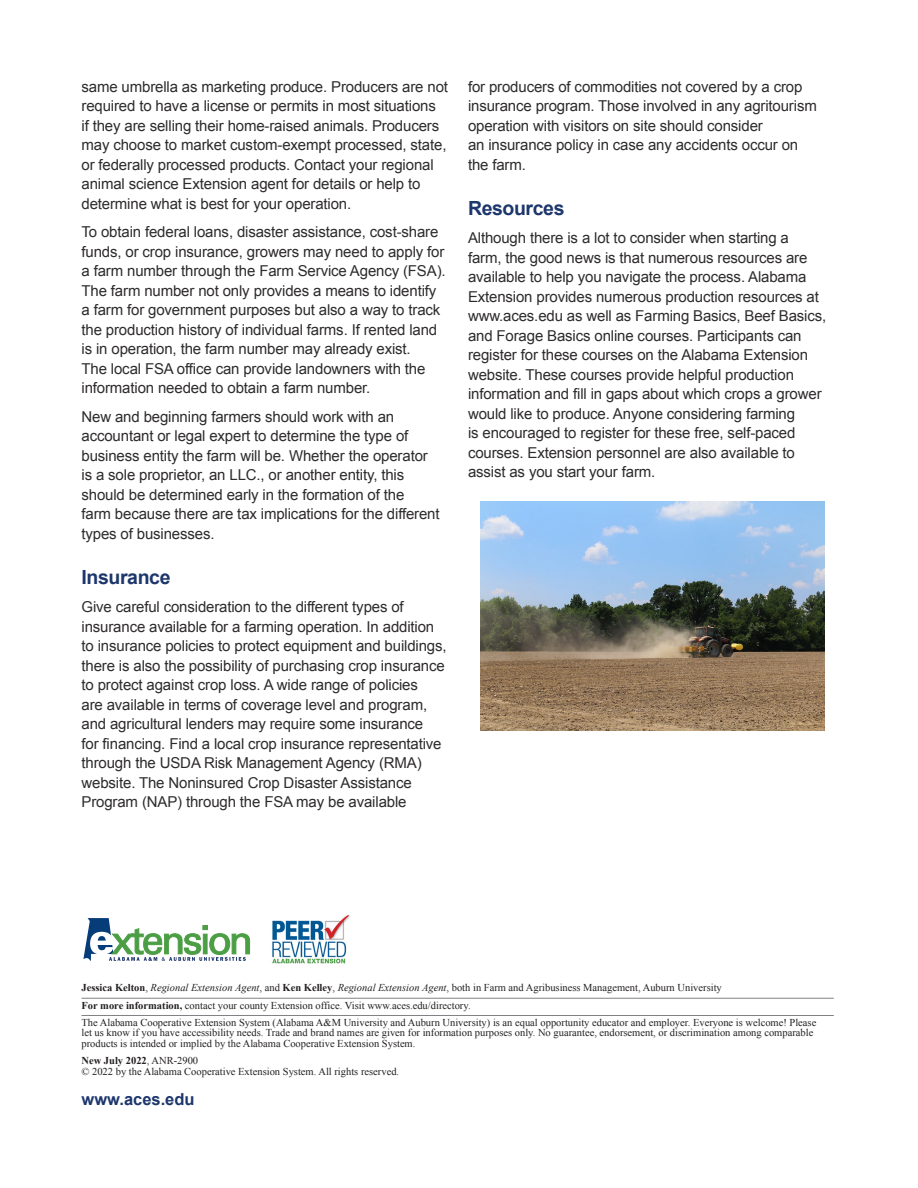
<style>
.page{position:relative;width:918px;height:1188px;background:#fff}
.page>*{position:absolute;margin:0;border:0;box-sizing:border-box;transform-origin:0 0}
.t1{font:700 19.5px "Arial";letter-spacing:-.02em;color:#1d366c}
.t2{font:700 16.5px "Arial";color:#1d366c}
.t3{font:15px/19.5px "Arial";letter-spacing:-.01em;color:#2e2b2c}
.t4{font:10.5px/17.2px "Times New Roman";color:#231f20}
.s1{font-weight:700}
.s2{font-style:italic}
</style>
<div class="page">
<hr style="left:82px;top:998px;width:752px;height:1px;background:#808285">
<hr style="left:82px;top:1015px;width:752px;height:1px;background:#808285">
<img style="left:272px;top:915px;width:78px;height:49px">
<svg style="left:83px;top:918px;width:167px;height:43px"></svg>
<img style="left:480px;top:501px;width:345px;height:230px">
<p class="t3" style="left:82px;top:77px;width:368px">same umbrella as marketing produce. Producers are not required to have a license or permits in most situations<br>if they are selling their home-raised animals. Producers may choose to market custom-exempt processed, state, or federally processed products. Contact your regional animal science Extension agent for details or help to determine what is best for your operation.</p>
<p class="t3" style="left:82px;top:223px;width:366px">To obtain federal loans, disaster assistance, cost-share funds, or crop insurance, growers may need to apply for a farm number through the Farm Service Agency (FSA).<br>The farm number not only provides a means to identify a farm for government purposes but also a way to track the production history of individual farms. If rented land is in operation, the farm number may already exist.<br>The local FSA office can provide landowners with the information needed to obtain a farm number.</p>
<p class="t3" style="left:82px;top:407px;width:360px">New and beginning farmers should work with an accountant or legal expert to determine the type of business entity the farm will be. Whether the operator is a sole proprietor, an LLC., or another entity, this should be determined early in the formation of the<br>farm because there are tax implications for the different types of businesses.</p>
<h1 class="t1" style="left:82px;top:564px;width:90px">Insurance</h1>
<p class="t3" style="left:82px;top:598px;width:367px">Give careful consideration to the different types of insurance available for a farming operation. In addition to insurance policies to protect equipment and buildings, there is also the possibility of purchasing crop insurance to protect against crop loss. A wide range of policies<br>are available in terms of coverage level and program, and agricultural lenders may require some insurance<br>for financing. Find a local crop insurance representative through the USDA Risk Management Agency (RMA) website. The Noninsured Crop Disaster Assistance Program (NAP) through the FSA may be available</p>
<p class="t3" style="left:468px;top:77px;width:350px">for producers of commodities not covered by a crop insurance program. Those involved in any agritourism operation with visitors on site should consider<br>an insurance policy in case any accidents occur on the farm.</p>
<h1 class="t1" style="left:468px;top:195px;width:98px">Resources</h1>
<p class="t3" style="left:468px;top:229px;width:360px">Although there is a lot to consider when starting a farm, the good news is that numerous resources are available to help you navigate the process. Alabama Extension provides numerous production resources at www.aces.edu as well as Farming Basics, Beef Basics, and Forage Basics online courses. Participants can register for these courses on the Alabama Extension website. These courses provide helpful production information and fill in gaps about which crops a grower would like to produce. Anyone considering farming<br>is encouraged to register for these free, self-paced courses. Extension personnel are also available to assist as you start your farm.</p>
<p class="t4" style="left:82px;top:979px;width:736px"><span class="s1">Jessica Kelton</span>, <span class="s2">Regional Extension Agent</span>, and <span class="s1">Ken Kelley</span>, <span class="s2">Regional Extension Agent</span>, both in Farm and Agribusiness Management, Auburn University<br><span class="s1">For more information,</span> contact your county Extension office. Visit www.aces.edu/directory.<br>The Alabama Cooperative Extension System (Alabama A&amp;M University and Auburn University) is an equal opportunity educator and employer. Everyone is welcome! Please</p>
<p class="t4" style="left:82px;top:1027px;width:733px;line-height:10.5px">let us know if you have accessibility needs. Trade and brand names are given for information purposes only. No guarantee, endorsement, or discrimination among comparable products is intended or implied by the Alabama Cooperative Extension System.</p>
<p class="t4" style="left:82px;top:1055px;width:319px;line-height:10.5px"><span class="s1">New July 2022</span>, ANR-2900<br>© 2022 by the Alabama Cooperative Extension System. All rights reserved.</p>
<p class="t2" style="left:82px;top:1089px;width:115px">www.aces.edu</p>
</div>
